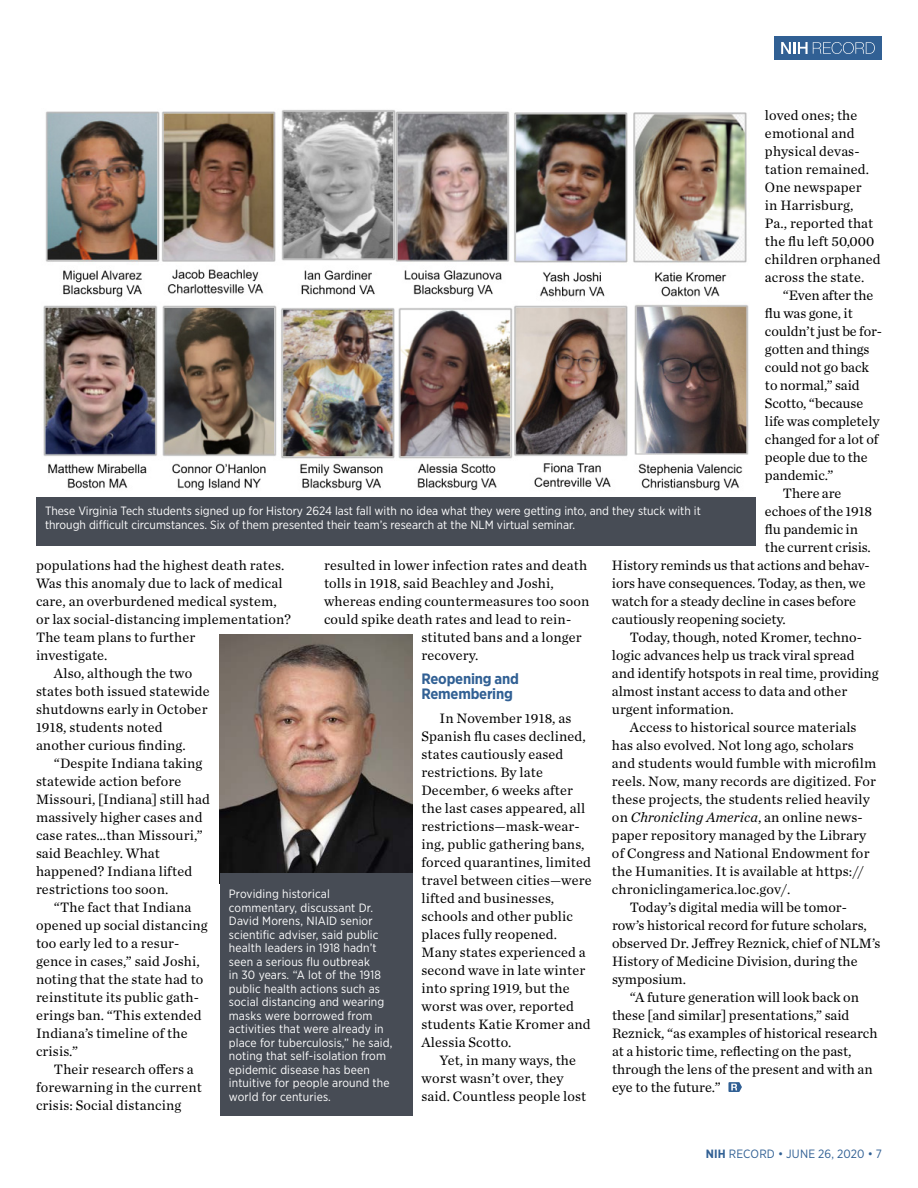
<style>
.page{position:relative;width:918px;height:1188px;background:#fff}
.page>*{position:absolute;margin:0;border:0;box-sizing:border-box;transform-origin:0 0}
.Head_2_Subheads_Body{font:700 15px/15px "Gotham Narrow";letter-spacing:-.015em;color:#316094}
.Body_1{font:14.25px/18px "Chronicle Text G1";letter-spacing:.01em;color:#000}
.Photo_caption_revers{font:12px/13.5px "Gotham Narrow";letter-spacing:.01em;color:#fff}
.t1{font:12px "Gotham Narrow";letter-spacing:.01em;color:#316094}
.s1{font-style:italic}
.s2{font-weight:700}
</style>
<div class="page">
<div style="left:774px;top:36px;width:108px;height:24px;background:#316094"></div>
<svg style="left:781px;top:42px;width:94px;height:12px"></svg>
<img style="left:220px;top:635px;width:192px;height:238px">
<div style="left:220px;top:873px;width:192px;height:243px;background:#474c55"></div>
<svg style="left:728px;top:1082px;width:14px;height:10px"></svg>
<img style="left:43px;top:110px;width:706px;height:381px">
<div style="left:36px;top:497px;width:720px;height:48px;background:#474c55"></div>
<p class="Body_1" style="left:765px;top:105px;width:117px">loved ones; the emotional and physical devas&shy;tation remained.<br>One newspaper<br>in Harrisburg,<br>Pa., reported that the flu left 50,000 children orphaned across the state.</p>
<p class="Body_1" style="left:765px;top:285px;width:119px;text-indent:18px">“Even after the flu was gone, it couldn’t just be for&shy;gotten and things could not go back to normal,” said<br>Scotto, “because life was completely changed for a lot of people due to the pandemic.”</p>
<p class="Body_1" style="left:783px;top:483px;width:60px">There are</p>
<p class="Body_1" style="left:765px;top:501px;width:109px">echoes of the 1918</p>
<p class="Body_1" style="left:765px;top:519px;width:95px">flu pandemic in</p>
<p class="Body_1" style="left:765px;top:537px;width:107px">the current crisis.</p>
<p class="Body_1" style="left:612px;top:555px;width:259px">History reminds us that actions and behav-</p>
<p class="Body_1" style="left:612px;top:573px;width:255px">iors have consequences. Today, as then, we</p>
<p class="Body_1" style="left:612px;top:591px;width:246px">watch for a steady decline in cases before</p>
<p class="Body_1" style="left:612px;top:609px;width:175px">cautiously reopening society.</p>
<p class="Body_1" style="left:612px;top:627px;width:268px;text-indent:18px">Today, though, noted Kromer, techno&shy;logic advances help us track viral spread and identify hotspots in real time, providing almost instant access to data and other urgent information.</p>
<p class="Body_1" style="left:612px;top:717px;width:266px;text-indent:18px">Access to historical source materials has also evolved. Not long ago, scholars and students would fumble with microfilm reels. Now, many records are digitized. For these projects, the students relied heavily on <span class="s1">Chronicling America</span>, an online news&shy;paper repository managed by the Library of Congress and National Endowment for the Humanities. It is available at https:// chroniclingamerica.loc.gov/.</p>
<p class="Body_1" style="left:612px;top:897px;width:270px;text-indent:18px">Today’s digital media will be tomor&shy;row’s historical record for future scholars, observed Dr. Jeffrey Reznick, chief of NLM’s History of Medicine Division, during the symposium.</p>
<p class="Body_1" style="left:612px;top:987px;width:267px;text-indent:18px">“A future generation will look back on these [and similar] presentations,” said Reznick, “as examples of historical research at a historic time, reflecting on the past, through the lens of the present and with an eye to the future.”</p>
<p class="Photo_caption_revers" style="left:45px;top:504px;width:657px">These Virginia Tech students signed up for History 2624 last fall with no idea what they were getting into, and they stuck with it through difficult circumstances. Six of them presented their team’s research at the NLM virtual seminar.</p>
<p class="Body_1" style="left:324px;top:555px;width:265px">resulted in lower infection rates and death</p>
<p class="Body_1" style="left:324px;top:573px;width:231px">tolls in 1918, said Beachley and Joshi,</p>
<p class="Body_1" style="left:324px;top:591px;width:267px">whereas ending countermeasures too soon</p>
<p class="Body_1" style="left:324px;top:609px;width:249px">could spike death rates and lead to rein-</p>
<p class="Body_1" style="left:422px;top:627px;width:162px">stituted bans and a longer</p>
<p class="Body_1" style="left:422px;top:645px;width:58px">recovery.</p>
<p class="Head_2_Subheads_Body" style="left:422px;top:671px;width:99px">Reopening and<br>Remembering</p>
<p class="Body_1" style="left:422px;top:708px;width:172px;text-indent:18px">In November 1918, as<br>Spanish flu cases declined, states cautiously eased restrictions. By late<br>December, 6 weeks after the last cases appeared, all restrictions—mask-wear&shy;ing, public gathering bans, forced quarantines, limited travel between cities—were lifted and businesses, schools and other public places fully reopened.<br>Many states experienced a second wave in late winter into spring 1919, but the worst was over, reported students Katie Kromer and<br>Alessia Scotto.</p>
<p class="Body_1" style="left:422px;top:1050px;width:166px;text-indent:18px">Yet, in many ways, the worst wasn’t over, they said. Countless people lost</p>
<p class="Body_1" style="left:36px;top:555px;width:257px">populations had the highest death rates.<br>Was this anomaly due to lack of medical care, an overburdened medical system, or lax social-distancing implementation?<br>The team plans to further<br>investigate.</p>
<p class="Body_1" style="left:36px;top:663px;width:175px;text-indent:18px">Also, although the two states both issued statewide shutdowns early in October<br>1918, students noted another curious finding.</p>
<p class="Body_1" style="left:36px;top:753px;width:175px;text-indent:18px">“Despite Indiana taking statewide action before<br>Missouri, [Indiana] still had massively higher cases and case rates…than Missouri,” said Beachley. What happened? Indiana lifted restrictions too soon.</p>
<p class="Body_1" style="left:36px;top:897px;width:173px;text-indent:18px">“The fact that Indiana opened up social distancing too early led to a resur&shy;gence in cases,” said Joshi, noting that the state had to reinstitute its public gath&shy;erings ban. “This extended<br>Indiana’s timeline of the crisis.”</p>
<p class="Body_1" style="left:36px;top:1059px;width:167px;text-indent:18px">Their research offers a forewarning in the current crisis: Social distancing</p>
<p class="Photo_caption_revers" style="left:229px;top:887px;width:165px">Providing historical commentary, discussant Dr.<br>David Morens, NIAID senior scientific adviser, said public health leaders in 1918 hadn’t seen a serious flu outbreak<br>in 30 years. “A lot of the 1918 public health actions such as social distancing and wearing masks were borrowed from activities that were already in place for tuberculosis,” he said, noting that self-isolation from epidemic disease has been intuitive for people around the world for centuries.</p>
<p class="t1" style="left:706px;top:1146px;width:178px"><span class="s2">NIH</span> RECORD • JUNE 26, 2020 • 7</p>
</div>
